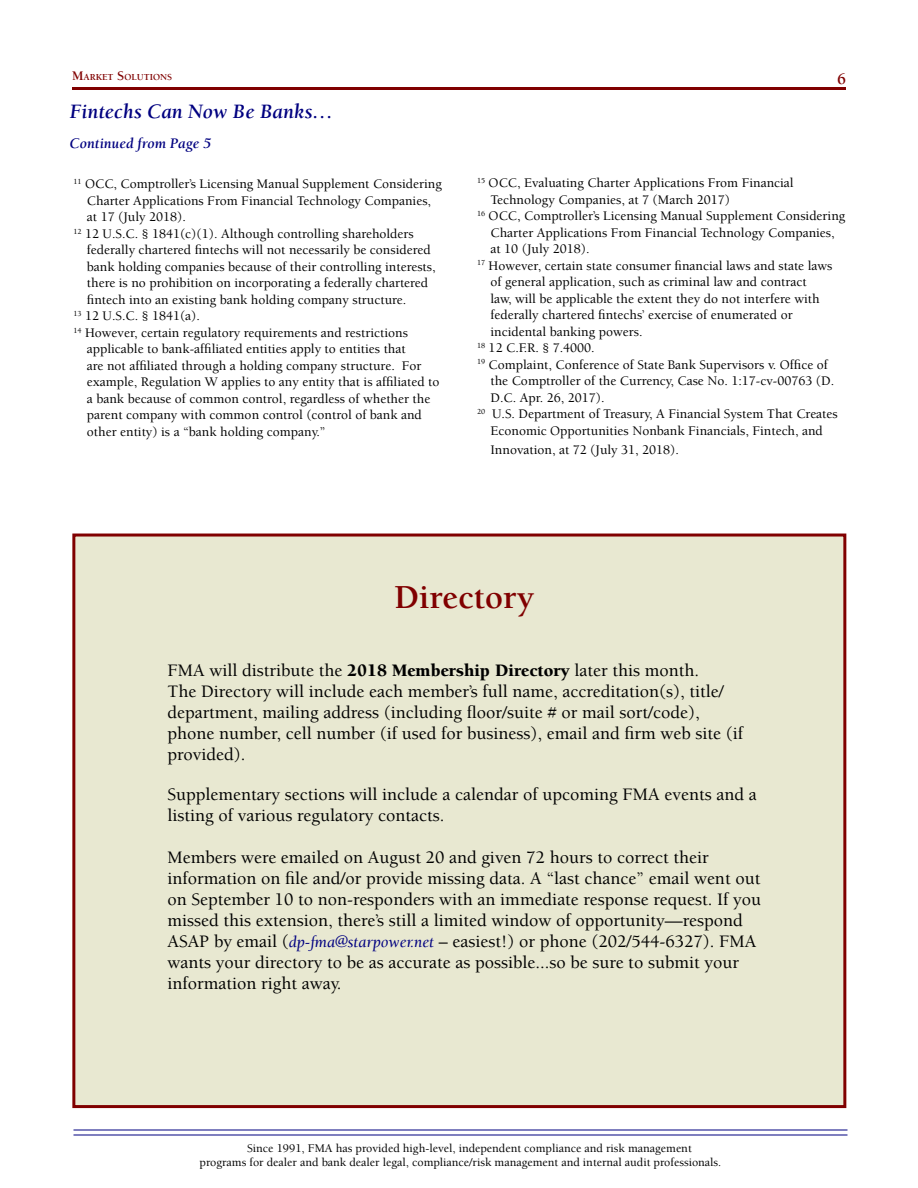
<style>
.page{position:relative;width:918px;height:1188px;background:#fff}
.page>*{position:absolute;margin:0;border:0;box-sizing:border-box;transform-origin:0 0}
.t1{font:700 34.5px "Berkeley";color:#800000}
.t2{font:italic 700 21px "Berkeley";color:#000080}
.t3{font:500 18px/21px "Berkeley";color:#000}
.t4{font:700 16.5px "Berkeley";color:#800000}
.t5{font:italic 700 15px "Berkeley";color:#000080}
.t6{font:500 13.5px "Berkeley";color:#000}
.t7{font:500 12px/13.5px "Berkeley";color:#000}
.t8{font:700 9.45px "Berkeley";color:#800000}
.s1{font-size:13.5px}
.s2{font-weight:900}
.s3{font-weight:400;font-style:italic;font-size:16.5px;color:#000080}
</style>
<div class="page">
<hr style="left:72px;top:87px;width:774px;height:3px;background:#800000">
<hr style="left:74px;top:1129px;width:774px;height:2px;background:#000080">
<hr style="left:74px;top:1134px;width:774px;height:2px;background:#000080">
<div style="left:72px;top:534px;width:774px;height:574px;background:#e8e8d1;border:3px solid #800000"></div>
<p class="t8" style="left:72px;top:72px;width:101px"><span class="s1">M</span>ARKET <span class="s1">S</span>OLUTIONS</p>
<p class="t4" style="left:837px;top:70px;width:10px">6</p>
<h2 class="t2" style="left:70px;top:100px;width:265px">Fintechs Can Now Be Banks…</h2>
<p class="t5" style="left:70px;top:135px;width:143px">Continued from Page 5</p>
<p class="t6" style="left:73px;top:177px;width:370px"><sup>11</sup> OCC, Comptroller’s Licensing Manual Supplement―Considering</p>
<p class="t6" style="left:87px;top:194px;width:346px">Charter Applications From Financial Technology Companies,</p>
<p class="t6" style="left:87px;top:210px;width:101px">at 17 (July 2018).</p>
<p class="t6" style="left:73px;top:227px;width:342px"><sup>12</sup> 12 U.S.C. § 1841(c)(1). Although controlling shareholders</p>
<p class="t6" style="left:87px;top:243px;width:345px">federally chartered fintechs will not necessarily be considered</p>
<p class="t6" style="left:87px;top:260px;width:350px">bank holding companies because of their controlling interests,</p>
<p class="t6" style="left:87px;top:276px;width:343px">there is no prohibition on incorporating a federally chartered</p>
<p class="t6" style="left:87px;top:293px;width:321px">fintech into an existing bank holding company structure.</p>
<p class="t6" style="left:73px;top:309px;width:128px"><sup>13</sup> 12 U.S.C. § 1841(a).</p>
<p class="t6" style="left:73px;top:326px;width:336px"><sup>14</sup> However, certain regulatory requirements and restrictions</p>
<p class="t6" style="left:87px;top:342px;width:320px">applicable to bank-affiliated entities apply to entities that</p>
<p class="t6" style="left:87px;top:359px;width:336px">are not affiliated through a holding company structure. For</p>
<p class="t6" style="left:87px;top:375px;width:354px">example, Regulation W applies to any entity that is affiliated to</p>
<p class="t6" style="left:87px;top:392px;width:345px">a bank because of common control, regardless of whether the</p>
<p class="t6" style="left:87px;top:408px;width:336px">parent company with common control (control of bank and</p>
<p class="t6" style="left:87px;top:425px;width:240px">other entity) is a “bank holding company.”</p>
<p class="t6" style="left:477px;top:176px;width:318px"><sup>15</sup> OCC, Evaluating Charter Applications From Financial</p>
<p class="t6" style="left:491px;top:192px;width:241px">Technology Companies, at 7 (March 2017)</p>
<p class="t6" style="left:477px;top:209px;width:370px"><sup>16</sup> OCC, Comptroller’s Licensing Manual Supplement―Considering</p>
<p class="t6" style="left:491px;top:225px;width:346px">Charter Applications From Financial Technology Companies,</p>
<p class="t6" style="left:491px;top:242px;width:101px">at 10 (July 2018).</p>
<p class="t6" style="left:477px;top:258px;width:357px"><sup>17</sup> However, certain state consumer financial laws and state laws</p>
<p class="t6" style="left:491px;top:275px;width:318px">of general application, such as criminal law and contract</p>
<p class="t6" style="left:491px;top:291px;width:331px">law, will be applicable the extent they do not interfere with</p>
<p class="t6" style="left:491px;top:308px;width:304px">federally chartered fintechs’ exercise of enumerated or</p>
<p class="t6" style="left:491px;top:324px;width:153px">incidental banking powers.</p>
<p class="t6" style="left:477px;top:341px;width:119px"><sup>18</sup> 12 C.F.R. § 7.4000.</p>
<p class="t6" style="left:477px;top:357px;width:352px"><sup>19</sup> Complaint, Conference of State Bank Supervisors v. Office of</p>
<p class="t6" style="left:491px;top:374px;width:345px">the Comptroller of the Currency, Case No. 1:17-cv-00763 (D.</p>
<p class="t6" style="left:491px;top:390px;width:116px">D.C. Apr. 26, 2017).</p>
<p class="t6" style="left:477px;top:407px;width:362px"><sup>20</sup> U.S. Department of Treasury, A Financial System That Creates</p>
<p class="t6" style="left:491px;top:423px;width:334px">Economic Opportunities Nonbank Financials, Fintech, and</p>
<p class="t6" style="left:491px;top:443px;width:190px">Innovation, at 72 (July 31, 2018).</p>
<h1 class="t1" style="left:394px;top:579px;width:142px">Directory</h1>
<p class="t3" style="left:167px;top:660px;width:577px">FMA will distribute the <span class="s2">2018 Membership Directory</span> later this month.<br>The Directory will include each member’s full name, accreditation(s), title/ department, mailing address (including floor/suite # or mail sort/code), phone number, cell number (if used for business), email and firm web site (if provided).</p>
<h3 class="t3" style="left:167px;top:785px;width:591px">Supplementary sections will include a calendar of upcoming FMA events and a listing of various regulatory contacts.</h3>
<p class="t3" style="left:167px;top:848px;width:595px">Members were emailed on August 20 and given 72 hours to correct their information on file and/or provide missing data. A “last chance” email went out on September 10 to non-responders with an immediate response request. If you missed this extension, there’s still a limited window of opportunity—respond ASAP by email (<span class="s3">dp-fma@starpower.net</span> – easiest!) or phone (202/544-6327). FMA wants your directory to be as accurate as possible...so be sure to submit your information right away.</p>
<p class="t7" style="left:200px;top:1142px;width:523px;text-indent:48px">Since 1991, FMA has provided high-level, independent compliance and risk management programs for dealer and bank dealer legal, compliance/risk management and internal audit professionals.</p>
</div>
